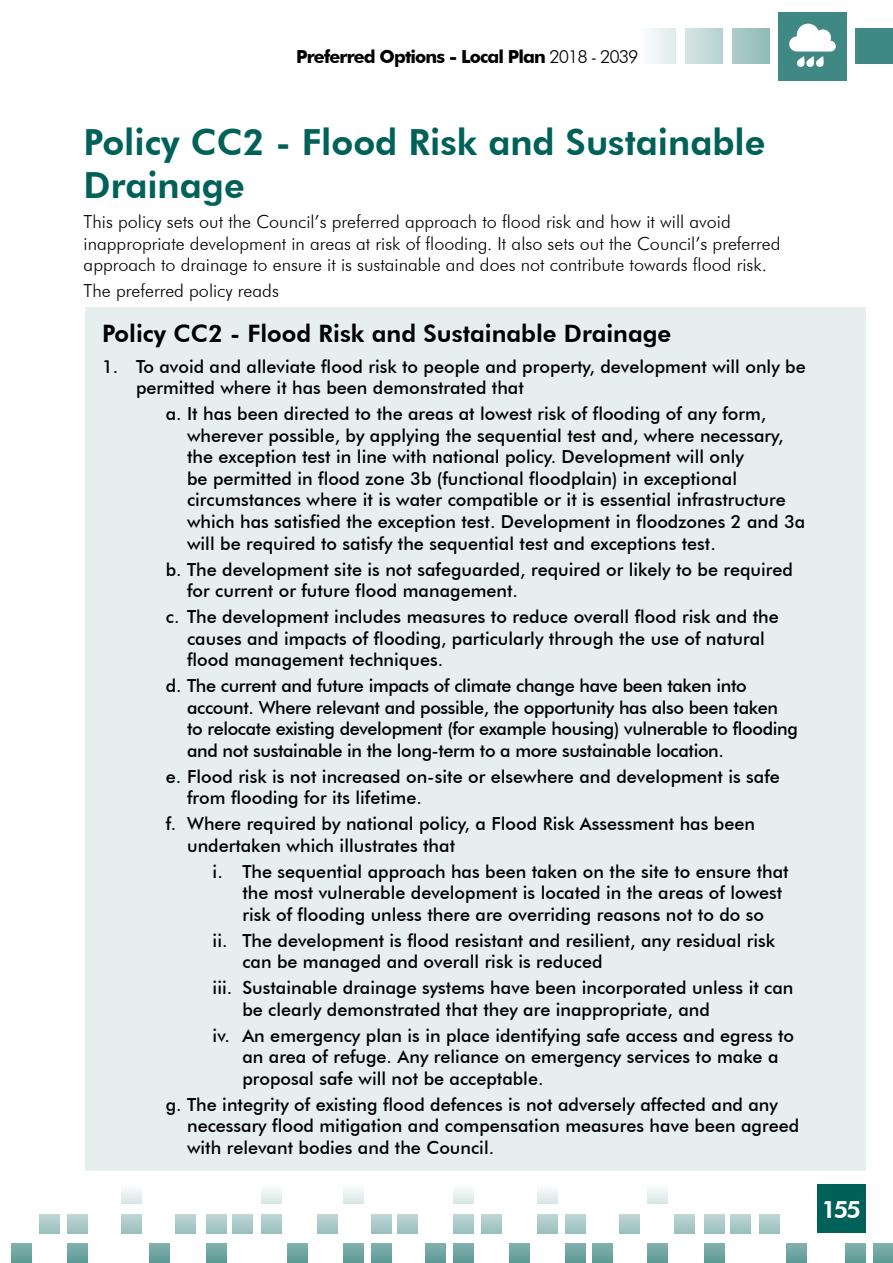
<style>
.page{position:relative;width:893px;height:1263px;background:#fff}
.page>*{position:absolute;margin:0;border:0;box-sizing:border-box;transform-origin:0 0}
.Sub_Heading{font:800 36px/43.2px "Futura BT";color:#006159}
.Paragraph_headings{font:800 24px "Futura BT";color:#000}
.t1{font:800 24px "Futura BT";color:#fff}
.t2{font:500 18px/21.6px "Futura BT";color:#000}
.Paragraph{font:300 18px/21.6px "Futura BT";color:#000}
.t3{font:500 18px/21.6px "Futura BT";letter-spacing:-.02em;color:#000}
.t4{font:700 18px "Futura BT";letter-spacing:-.05em;color:#000}
.s1{font-weight:300}
</style>
<div class="page">
<svg style="left:67px;top:1214px;width:20px;height:19px"></svg>
<svg style="left:566px;top:1214px;width:20px;height:19px"></svg>
<div style="left:538px;top:1184px;width:20px;height:20px;background:linear-gradient(to bottom,#fefeff,#d9e7e6)"></div>
<div style="left:454px;top:1184px;width:20px;height:20px;background:linear-gradient(to bottom,#fefeff,#d9e7e6)"></div>
<div style="left:343px;top:1184px;width:20px;height:20px;background:linear-gradient(to bottom,#fefeff,#d9e7e6)"></div>
<div style="left:262px;top:1184px;width:20px;height:20px;background:linear-gradient(to bottom,#fefeff,#d9e7e6)"></div>
<div style="left:122px;top:1184px;width:20px;height:20px;background:linear-gradient(to bottom,#fefeff,#d9e7e6)"></div>
<div style="left:648px;top:1184px;width:20px;height:20px;background:linear-gradient(to bottom,#fefeff,#d9e7e6)"></div>
<svg style="left:593px;top:1244px;width:20px;height:19px"></svg>
<svg style="left:873px;top:1244px;width:20px;height:19px"></svg>
<svg style="left:67px;top:1244px;width:20px;height:19px"></svg>
<svg style="left:566px;top:1244px;width:20px;height:19px"></svg>
<svg style="left:846px;top:1244px;width:20px;height:19px"></svg>
<svg style="left:39px;top:1214px;width:20px;height:19px"></svg>
<svg style="left:538px;top:1214px;width:20px;height:19px"></svg>
<svg style="left:11px;top:1244px;width:20px;height:19px"></svg>
<svg style="left:510px;top:1244px;width:20px;height:19px"></svg>
<svg style="left:482px;top:1214px;width:20px;height:19px"></svg>
<svg style="left:454px;top:1214px;width:20px;height:19px"></svg>
<svg style="left:454px;top:1244px;width:20px;height:19px"></svg>
<svg style="left:149px;top:1244px;width:21px;height:19px"></svg>
<svg style="left:648px;top:1244px;width:20px;height:19px"></svg>
<svg style="left:206px;top:1214px;width:20px;height:19px"></svg>
<svg style="left:704px;top:1214px;width:21px;height:19px"></svg>
<svg style="left:206px;top:1244px;width:20px;height:19px"></svg>
<svg style="left:704px;top:1244px;width:21px;height:19px"></svg>
<svg style="left:262px;top:1214px;width:20px;height:19px"></svg>
<svg style="left:760px;top:1214px;width:20px;height:19px"></svg>
<svg style="left:317px;top:1214px;width:20px;height:19px"></svg>
<svg style="left:371px;top:1214px;width:20px;height:19px"></svg>
<svg style="left:371px;top:1244px;width:20px;height:19px"></svg>
<svg style="left:122px;top:1214px;width:20px;height:19px"></svg>
<svg style="left:620px;top:1214px;width:20px;height:19px"></svg>
<svg style="left:176px;top:1214px;width:20px;height:19px"></svg>
<svg style="left:674px;top:1214px;width:20px;height:19px"></svg>
<svg style="left:232px;top:1214px;width:21px;height:19px"></svg>
<svg style="left:731px;top:1214px;width:20px;height:19px"></svg>
<svg style="left:288px;top:1244px;width:20px;height:19px"></svg>
<svg style="left:786px;top:1244px;width:20px;height:19px"></svg>
<svg style="left:343px;top:1244px;width:20px;height:19px"></svg>
<svg style="left:398px;top:1214px;width:20px;height:19px"></svg>
<svg style="left:426px;top:1244px;width:20px;height:19px"></svg>
<div style="left:817px;top:1184px;width:48px;height:49px;background:#006159"></div>
<div style="left:85px;top:307px;width:780px;height:864px;background:#e6efee"></div>
<div style="left:856px;top:28px;width:37px;height:36px;background:#408883"></div>
<div style="left:732px;top:28px;width:38px;height:36px;background:linear-gradient(to right,#aeccca,#90bab7)"></div>
<svg style="left:686px;top:28px;width:37px;height:36px"></svg>
<div style="left:639px;top:28px;width:37px;height:36px;background:linear-gradient(to bottom,#eef4f4,#eef4f4)"></div>
<div style="left:778px;top:12px;width:68px;height:69px;background:#408883"></div>
<svg style="left:789px;top:24px;width:47px;height:43px"></svg>
<p class="t4" style="left:296px;top:46px;width:344px">Preferred Options - Local Plan <span class="s1">2018 - 2039</span></p>
<p class="Sub_Heading" style="left:84px;top:120px;width:683px">Policy CC2 - Flood Risk and Sustainable<br>Drainage</p>
<p class="Paragraph" style="left:84px;top:211px;width:698px">This policy sets out the Council’s preferred approach to flood risk and how it will avoid inappropriate development in areas at risk of flooding. It also sets out the Council’s preferred approach to drainage to ensure it is sustainable and does not contribute towards flood risk.</p>
<p class="Paragraph" style="left:84px;top:280px;width:197px">The preferred policy reads</p>
<h2 class="Paragraph_headings" style="left:102px;top:319px;width:571px">Policy CC2 - Flood Risk and Sustainable Drainage</h2>
<p class="t2" style="left:136px;top:355px;width:671px;text-indent:-34px">1. To avoid and alleviate flood risk to people and property, development will only be permitted where it has been demonstrated that</p>
<p class="t2" style="left:187px;top:403px;width:620px;text-indent:-21px">a. It has been directed to the areas at lowest risk of flooding of any form, wherever possible, by applying the sequential test and, where necessary, the exception test in line with national policy. Development will only<br>be permitted in flood zone 3b (functional floodplain) in exceptional circumstances where it is water compatible or it is essential infrastructure which has satisfied the exception test. Development in floodzones 2 and 3a will be required to satisfy the sequential test and exceptions test.</p>
<p class="t2" style="left:187px;top:558px;width:607px;text-indent:-21px">b. The development site is not safeguarded, required or likely to be required for current or future flood management.</p>
<p class="t2" style="left:187px;top:606px;width:593px;text-indent:-21px">c. The development includes measures to reduce overall flood risk and the causes and impacts of flooding, particularly through the use of natural flood management techniques.</p>
<p class="t3" style="left:187px;top:675px;width:612px;text-indent:-21px">d. The current and future impacts of climate change have been taken into account. Where relevant and possible, the opportunity has also been taken to relocate existing development (for example housing) vulnerable to flooding and not sustainable in the long-term to a more sustainable location.</p>
<p class="t2" style="left:187px;top:765px;width:594px;text-indent:-21px">e. Flood risk is not increased on-site or elsewhere and development is safe from flooding for its lifetime.</p>
<p class="t2" style="left:187px;top:813px;width:569px;text-indent:-21px">f. Where required by national policy, a Flood Risk Assessment has been undertaken which illustrates that</p>
<p class="t2" style="left:242px;top:860px;width:548px;text-indent:-30px">i. The sequential approach has been taken on the site to ensure that the most vulnerable development is located in the areas of lowest risk of flooding unless there are overriding reasons not to do so</p>
<p class="t2" style="left:242px;top:929px;width:534px;text-indent:-30px">ii. The development is flood resistant and resilient, any residual risk can be managed and overall risk is reduced</p>
<p class="t2" style="left:242px;top:977px;width:553px;text-indent:-30px">iii. Sustainable drainage systems have been incorporated unless it can be clearly demonstrated that they are inappropriate, and</p>
<p class="t2" style="left:242px;top:1024px;width:553px;text-indent:-30px">iv. An emergency plan is in place identifying safe access and egress to an area of refuge. Any reliance on emergency services to make a proposal safe will not be acceptable.</p>
<p class="t2" style="left:187px;top:1093px;width:614px;text-indent:-21px">g. The integrity of existing flood defences is not adversely affected and any necessary flood mitigation and compensation measures have been agreed with relevant bodies and the Council.</p>
<h2 class="t1" style="left:821px;top:1195px;width:41px">155</h2>
</div>
